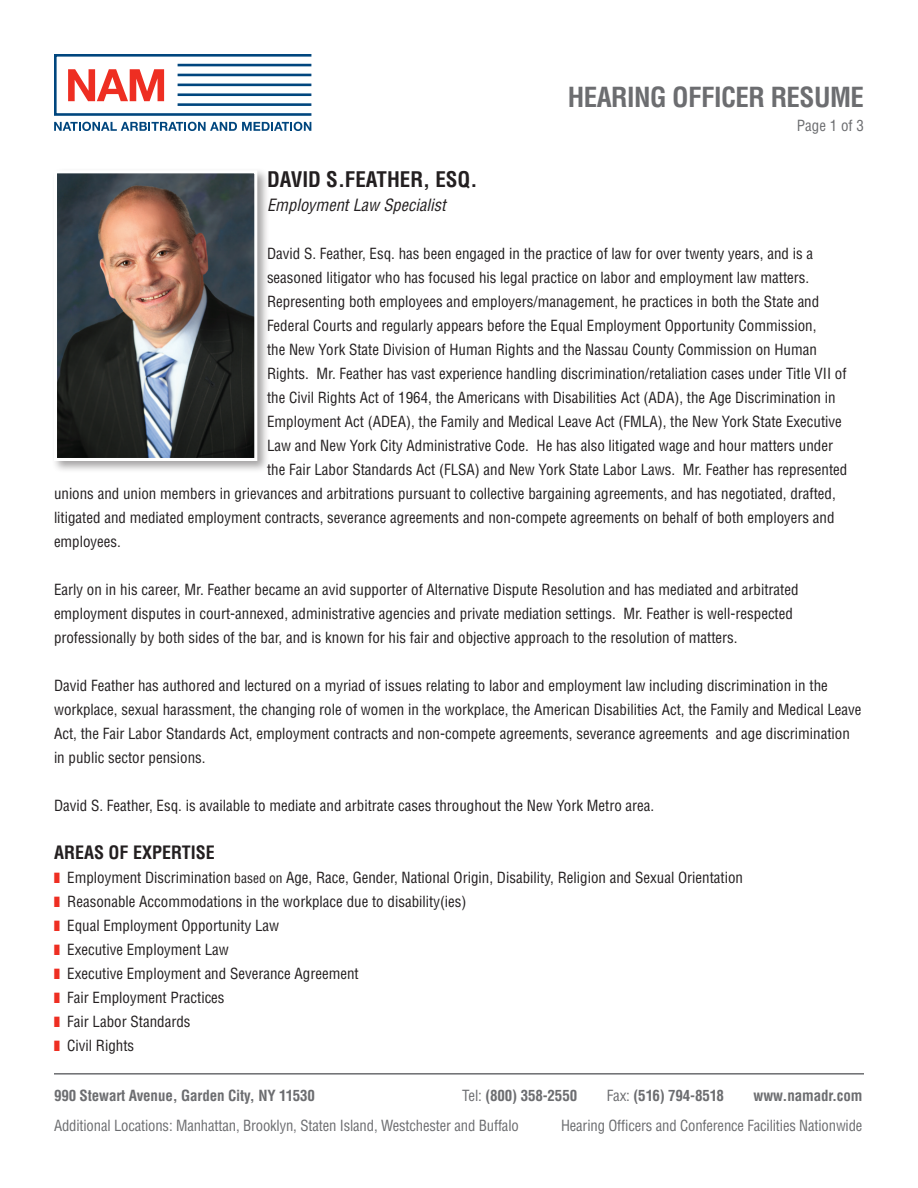
<style>
.page{position:relative;width:918px;height:1188px;background:#fff}
.page>*{position:absolute;margin:0;border:0;box-sizing:border-box;transform-origin:0 0}
.t1{font:700 condensed 27px "Helvetica";letter-spacing:-.02em;color:#6c6d70}
.t2{font:700 condensed 21px "Helvetica";color:#231f20}
.t3{font:700 condensed 18px "Helvetica";color:#231f20}
.t4{font:italic condensed 16.5px "Helvetica";color:#231f20}
.t5{font:condensed 15px/24px "Helvetica";color:#231f20}
.t6{font:condensed 15px "Helvetica";letter-spacing:-.01em;color:#6c6d70}
.t7{font:700 condensed 15px "Helvetica";letter-spacing:-.01em;color:#6c6d70}
.s1{color:#ee2e22}
.s2{font-size:13.5px}
.s3{font-weight:400}
</style>
<div class="page">
<hr style="left:54px;top:1073px;width:810px;height:2px;background:#6c6d70">
<svg style="left:54px;top:54px;width:257px;height:77px"></svg>
<div style="left:51px;top:168px;width:219px;height:305px;background:#231f20;opacity:.41"></div>
<img style="left:58px;top:174px;width:195px;height:283px">
<div style="left:54px;top:170px;width:203px;height:291px;border:3px solid #fff"></div>
<h1 class="t1" style="left:568px;top:80px;width:298px">HEARING OFFICER RESUME</h1>
<p class="t6" style="left:797px;top:116px;width:69px">Page 1 of 3</p>
<p class="t2" style="left:267px;top:166px;width:212px">DAVID S.FEATHER, ESQ.</p>
<p class="t4" style="left:267px;top:195px;width:180px">Employment Law Specialist</p>
<p class="t5" style="left:267px;top:242px;width:548px">David S. Feather, Esq. has been engaged in the practice of law for over twenty years, and is a</p>
<p class="t5" style="left:267px;top:266px;width:544px">seasoned litigator who has focused his legal practice on labor and employment law matters.</p>
<p class="t5" style="left:267px;top:290px;width:554px">Representing both employees and employers/management, he practices in both the State and</p>
<p class="t5" style="left:267px;top:314px;width:551px">Federal Courts and regularly appears before the Equal Employment Opportunity Commission,</p>
<p class="t5" style="left:267px;top:338px;width:551px">the New York State Division of Human Rights and the Nassau County Commission on Human</p>
<p class="t5" style="left:267px;top:362px;width:581px">Rights. Mr. Feather has vast experience handling discrimination/retaliation cases under Title VII of</p>
<p class="t5" style="left:267px;top:386px;width:570px">the Civil Rights Act of 1964, the Americans with Disabilities Act (ADA), the Age Discrimination in</p>
<p class="t5" style="left:267px;top:410px;width:576px">Employment Act (ADEA), the Family and Medical Leave Act (FMLA), the New York State Executive</p>
<p class="t5" style="left:267px;top:434px;width:568px">Law and New York City Administrative Code. He has also litigated wage and hour matters under</p>
<p class="t5" style="left:267px;top:458px;width:582px">the Fair Labor Standards Act (FLSA) and New York State Labor Laws. Mr. Feather has represented</p>
<p class="t5" style="left:54px;top:482px;width:783px">unions and union members in grievances and arbitrations pursuant to collective bargaining agreements, and has negotiated, drafted,</p>
<p class="t5" style="left:54px;top:506px;width:782px">litigated and mediated employment contracts, severance agreements and non-compete agreements on behalf of both employers and</p>
<p class="t5" style="left:54px;top:530px;width:69px">employees.</p>
<p class="t5" style="left:54px;top:578px;width:746px">Early on in his career, Mr. Feather became an avid supporter of Alternative Dispute Resolution and has mediated and arbitrated employment disputes in court-annexed, administrative agencies and private mediation settings. Mr. Feather is well-respected professionally by both sides of the bar, and is known for his fair and objective approach to the resolution of matters.</p>
<p class="t5" style="left:54px;top:674px;width:809px">David Feather has authored and lectured on a myriad of issues relating to labor and employment law including discrimination in the workplace, sexual harassment, the changing role of women in the workplace, the American Disabilities Act, the Family and Medical Leave Act, the Fair Labor Standards Act, employment contracts and non-compete agreements, severance agreements and age discrimination in public sector pensions.</p>
<p class="t5" style="left:54px;top:794px;width:602px">David S. Feather, Esq. is available to mediate and arbitrate cases throughout the New York Metro area.</p>
<p class="t3" style="left:54px;top:841px;width:162px">AREAS OF EXPERTISE</p>
<p class="t5" style="left:54px;top:866px;width:691px"><span class="s1">■</span> Employment Discrimination <span class="s2">based on</span> Age, Race, Gender, National Origin, Disability, Religion and Sexual Orientation</p>
<p class="t5" style="left:54px;top:890px;width:414px"><span class="s1">■</span> Reasonable Accommodations in the workplace due to disability(ies)</p>
<p class="t5" style="left:54px;top:914px;width:227px"><span class="s1">■</span> Equal Employment Opportunity Law</p>
<p class="t5" style="left:54px;top:938px;width:176px"><span class="s1">■</span> Executive Employment Law</p>
<p class="t5" style="left:54px;top:962px;width:306px"><span class="s1">■</span> Executive Employment and Severance Agreement</p>
<p class="t5" style="left:54px;top:986px;width:172px"><span class="s1">■</span> Fair Employment Practices</p>
<p class="t5" style="left:54px;top:1010px;width:138px"><span class="s1">■</span> Fair Labor Standards</p>
<p class="t5" style="left:54px;top:1034px;width:82px"><span class="s1">■</span> Civil Rights</p>
<p class="t7" style="left:54px;top:1086px;width:262px">990 Stewart Avenue, Garden City, NY 11530</p>
<p class="t7" style="left:462px;top:1086px;width:116px"><span class="s3">Tel:</span> (800) 358-2550</p>
<p class="t7" style="left:607px;top:1086px;width:119px"><span class="s3">Fax:</span> (516) 794-8518</p>
<p class="t7" style="left:754px;top:1086px;width:110px">www.namadr.com</p>
<p class="t6" style="left:54px;top:1116px;width:466px">Additional Locations: Manhattan, Brooklyn, Staten Island, Westchester and Buffalo</p>
<p class="t6" style="left:561px;top:1116px;width:303px">Hearing Officers and Conference Facilities Nationwide</p>
</div>
